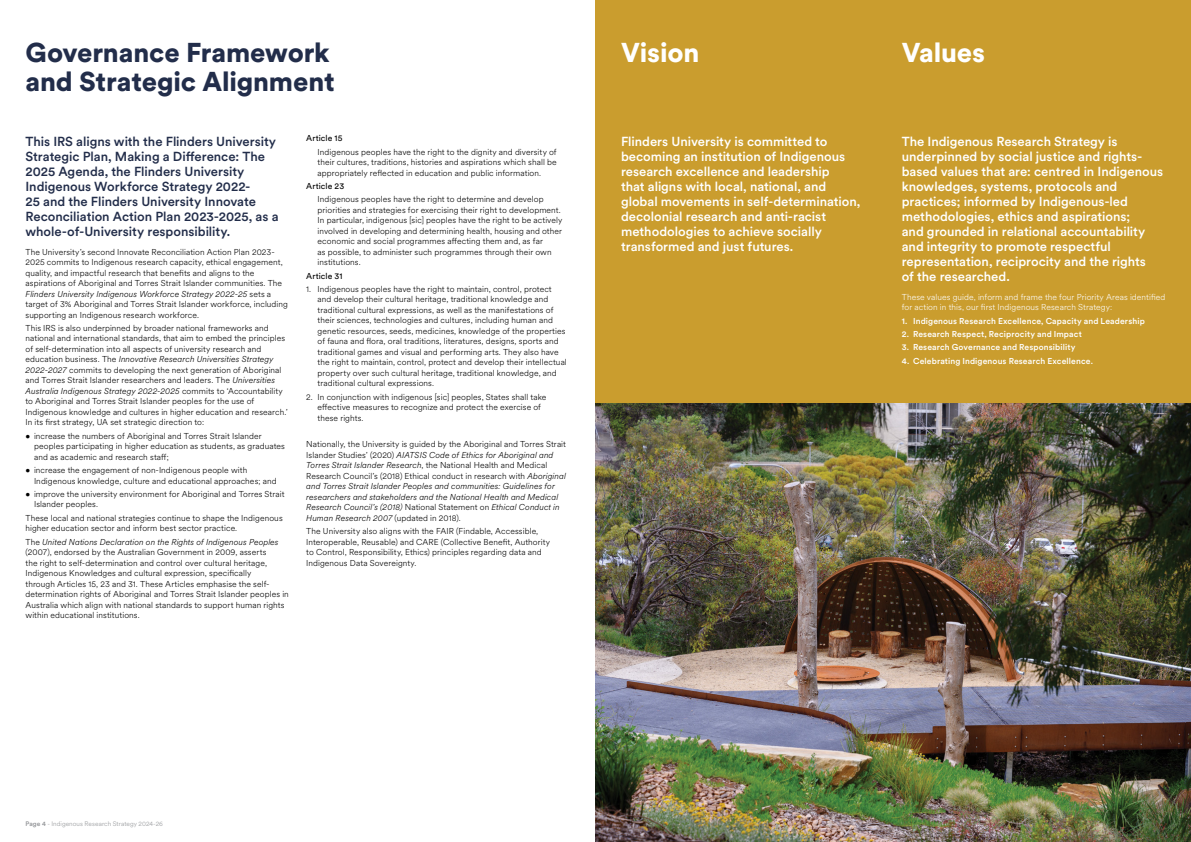
<style>
.page{position:relative;width:1191px;height:842px;background:#fff}
.page>*{position:absolute;margin:0;border:0;box-sizing:border-box;transform-origin:0 0}
.t1{font:900 27px/29px "Circular XX";letter-spacing:-.005em;color:#222d4a}
.t2{font:900 27px "Circular XX";letter-spacing:-.005em;color:#fff}
.t3{font:500 13px/15px "Circular XX";letter-spacing:-.005em;color:#fff}
.t4{font:500 13px/15px "Circular XX";letter-spacing:-.005em;color:#222d4a}
.t5{font:300 8.5px/10.5px "Circular XX";letter-spacing:.01em;color:#000}
.t6{font:italic 300 8.5px/10.5px "Circular XX";letter-spacing:.01em;color:#000}
.t7{font:500 8.5px "Circular XX";letter-spacing:.015em;color:#fff}
.t8{font:300 8.5px/10.5px "Circular XX";letter-spacing:.01em;color:#fff}
.t9{font:8.5px "Circular XX";letter-spacing:.01em;color:#000}
.t10{font:300 6.5px "Circular XX";letter-spacing:.01em;color:#939598}
.s1{font-style:italic}
.s2{font-style:normal}
.s3{font-weight:500}
</style>
<div class="page">
<div style="left:595px;top:0;width:596px;height:842px;background:#ca9d2e"></div>
<img style="left:595px;top:404px;width:596px;height:438px">
<h1 class="t1" style="left:26px;top:37px;width:311px">Governance Framework and Strategic Alignment</h1>
<h1 class="t2" style="left:621px;top:34px;width:80px">Vision</h1>
<h1 class="t2" style="left:901px;top:34px;width:85px">Values</h1>
<p class="t4" style="left:26px;top:133px;width:255px">This IRS aligns with the Flinders University Strategic Plan, Making a Difference: The 2025 Agenda, the Flinders University Indigenous Workforce Strategy 2022-<br>25 and the Flinders University Innovate Reconciliation Action Plan 2023-2025, as a whole-of-University responsibility.</p>
<p class="t5" style="left:26px;top:246px;width:264px">The University’s second Innovate Reconciliation Action Plan 2023- 2025 commits to Indigenous research capacity, ethical engagement, quality, and impactful research that benefits and aligns to the aspirations of Aboriginal and Torres Strait Islander communities. The <span class="s1">Flinders University Indigenous Workforce Strategy 2022-25</span> sets a target of 3% Aboriginal and Torres Strait Islander workforce, including supporting an Indigenous research workforce.</p>
<p class="t5" style="left:26px;top:322px;width:264px">This IRS is also underpinned by broader national frameworks and national and international standards, that aim to embed the principles of self-determination into all aspects of university research and education business. The <span class="s1">Innovative Research Universities Strategy 2022-2027</span> commits to developing the next generation of Aboriginal and Torres Strait Islander researchers and leaders. The <span class="s1">Universities Australia Indigenous Strategy 2022-2025</span> commits to ‘Accountability to Aboriginal and Torres Strait Islander peoples for the use of Indigenous knowledge and cultures in higher education and research.’ In its first strategy, UA set strategic direction to:</p>
<p class="t5" style="left:34px;top:430px;width:252px;text-indent:-9px">• increase the numbers of Aboriginal and Torres Strait Islander peoples participating in higher education as students, as graduates and as academic and research staff;</p>
<p class="t5" style="left:34px;top:464px;width:244px;text-indent:-9px">• increase the engagement of non-Indigenous people with<br>Indigenous knowledge, culture and educational approaches; and</p>
<p class="t5" style="left:34px;top:488px;width:252px;text-indent:-9px">• improve the university environment for Aboriginal and Torres Strait<br>Islander peoples.</p>
<p class="t5" style="left:26px;top:512px;width:259px">These local and national strategies continue to shape the Indigenous higher education sector and inform best sector practice.</p>
<p class="t5" style="left:26px;top:536px;width:265px">The <span class="s1">United Nations Declaration on the Rights of Indigenous Peoples </span>(2007), endorsed by the Australian Government in 2009, asserts<br>the right to self-determination and control over cultural heritage, Indigenous Knowledges and cultural expression, specifically<br>through Articles 15, 23 and 31. These Articles emphasise the self&shy;determination rights of Aboriginal and Torres Strait Islander peoples in Australia which align with national standards to support human rights within educational institutions.</p>
<p class="t9" style="left:306px;top:133px;width:38px">Article 15</p>
<p class="t5" style="left:317px;top:146px;width:241px;text-align:justify">Indigenous peoples have the right to the dignity and diversity of their cultures, traditions, histories and aspirations which shall be appropriately reflected in education and public information.</p>
<p class="t9" style="left:306px;top:180px;width:39px">Article 23</p>
<p class="t5" style="left:317px;top:194px;width:246px">Indigenous peoples have the right to determine and develop priorities and strategies for exercising their right to development.<br>In particular, indigenous [sic] peoples have the right to be actively involved in developing and determining health, housing and other economic and social programmes affecting them and, as far<br>as possible, to administer such programmes through their own institutions.</p>
<p class="t9" style="left:306px;top:270px;width:38px">Article 31</p>
<p class="t5" style="left:317px;top:283px;width:251px;text-indent:-11px">1. Indigenous peoples have the right to maintain, control, protect and develop their cultural heritage, traditional knowledge and traditional cultural expressions, as well as the manifestations of their sciences, technologies and cultures, including human and genetic resources, seeds, medicines, knowledge of the properties of fauna and flora, oral traditions, literatures, designs, sports and traditional games and visual and performing arts. They also have the right to maintain, control, protect and develop their intellectual property over such cultural heritage, traditional knowledge, and traditional cultural expressions.</p>
<p class="t5" style="left:317px;top:391px;width:230px;text-indent:-11px">2. In conjunction with indigenous [sic] peoples, States shall take effective measures to recognize and protect the exercise of these rights.</p>
<p class="t6" style="left:306px;top:439px;width:261px"><span class="s2">Nationally, the University is guided by the Aboriginal and Torres Strait Islander Studies’ (2020)</span> AIATSIS Code of Ethics for Aboriginal and Torres Strait Islander Research<span class="s2">, the National Health and Medical Research Council’s (2018) Ethical conduct in research with</span> Aboriginal and Torres Strait Islander Peoples and communities: Guidelines for researchers and stakeholders and the National Health and Medical Research Council’s (2018) <span class="s2">National Statement on</span> Ethical Conduct in Human Research 2007 <span class="s2">(updated in 2018).</span></p>
<p class="t5" style="left:306px;top:526px;width:245px">The University also aligns with the FAIR (Findable, Accessible, Interoperable, Reusable) and CARE (Collective Benefit, Authority to Control, Responsibility, Ethics) principles regarding data and Indigenous Data Sovereignty.</p>
<p class="t3" style="left:621px;top:133px;width:241px">Flinders University is committed to becoming an institution of Indigenous research excellence and leadership<br>that aligns with local, national, and global movements in self-determination, decolonial research and anti-racist methodologies to achieve socially transformed and just futures.</p>
<p class="t3" style="left:901px;top:133px;width:263px">The Indigenous Research Strategy is underpinned by social justice and rights&shy;based values that are: centred in Indigenous knowledges, systems, protocols and practices; informed by Indigenous-led methodologies, ethics and aspirations;<br>and grounded in relational accountability and integrity to promote respectful representation, reciprocity and the rights<br>of the researched.</p>
<p class="t8" style="left:901px;top:291px;width:265px">These values guide, inform and frame the four Priority Areas identified for action in this, our first Indigenous Research Strategy:</p>
<p class="t7" style="left:901px;top:315px;width:245px">1. Indigenous Research Excellence, Capacity and Leadership</p>
<p class="t7" style="left:901px;top:328px;width:182px">2. Research Respect, Reciprocity and Impact</p>
<p class="t7" style="left:901px;top:341px;width:175px">3. Research Governance and Responsibility</p>
<p class="t7" style="left:901px;top:355px;width:193px">4. Celebrating Indigenous Research Excellence.</p>
<p class="t10" style="left:26px;top:819px;width:139px"><span class="s3">Page 4</span> - Indigenous Research Strategy 2024-26</p>
</div>
